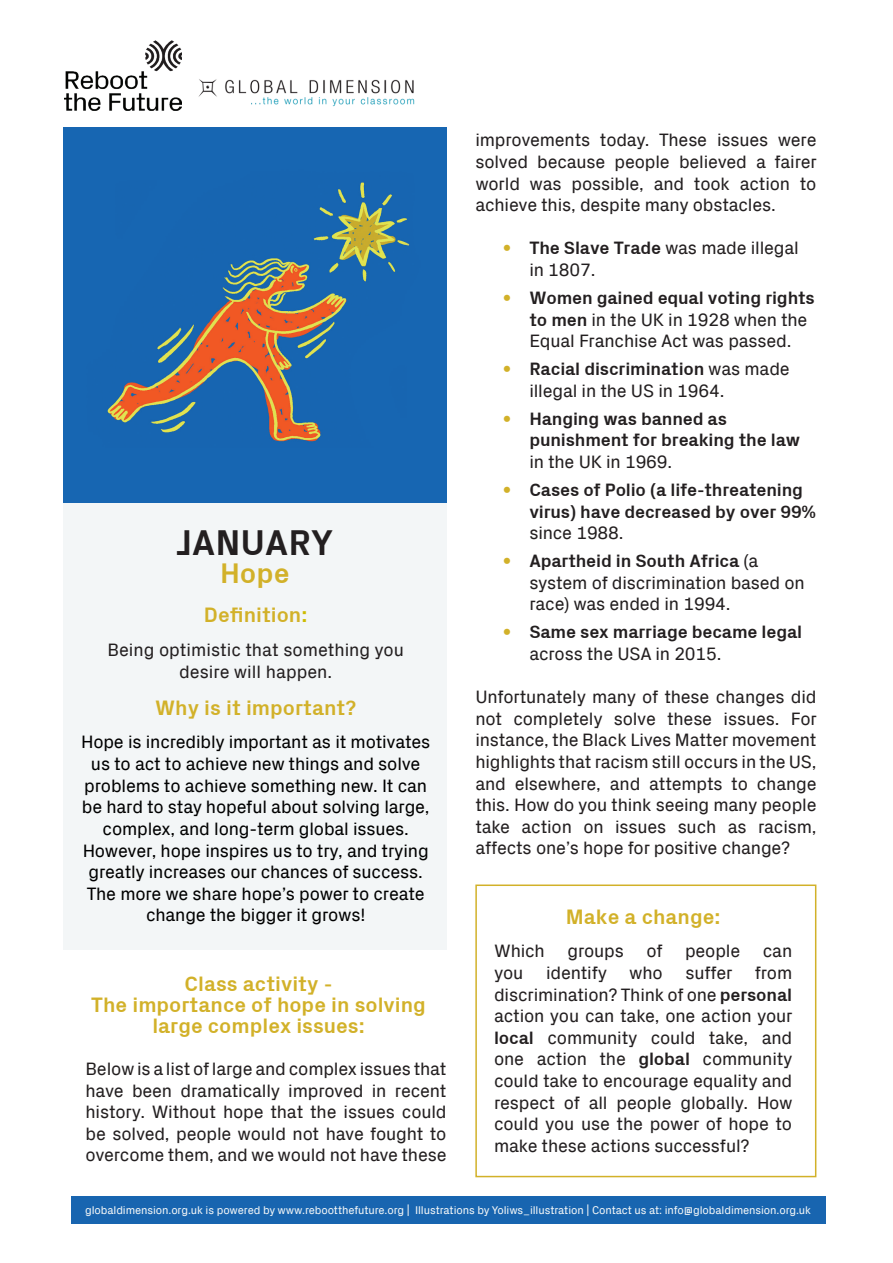
<style>
.page{position:relative;width:893px;height:1263px;background:#fff}
.page>*{position:absolute;margin:0;border:0;box-sizing:border-box;transform-origin:0 0}
.t1{font:700 36px "Px Grotesk";color:#231f20}
.t2{font:700 28.5px "Px Grotesk";color:#d2b129}
.t3{font:700 21px/21px "Px Grotesk";color:#d2b129;text-align:center}
.t4{font:18px/21.6px "Px Grotesk";letter-spacing:-.01em;color:#231f20;text-align:justify}
.t5{font:18px/21.6px "Px Grotesk";letter-spacing:-.01em;color:#000;text-align:center}
.t6{font:700 18px/21.6px "Px Grotesk";letter-spacing:-.01em;color:#231f20}
.t7{font:11.25px "Px Grotesk";letter-spacing:-.01em;color:#f3f6f7}
.s1{color:#cdbb00}
.s2{font-weight:700;color:#d2b129}
.s3{font-weight:700}
.s4{color:#d2b129}
.s5{font-weight:400}
</style>
<div class="page">
<div style="left:63px;top:128px;width:383px;height:384px;background:#1766b2"></div>
<img style="left:198px;top:79px;width:217px;height:27px">
<div style="left:63px;top:504px;width:383px;height:446px;background:#f3f6f7"></div>
<div style="left:475px;top:884px;width:341px;height:293px;border:2px solid #d2b129"></div>
<div style="left:70px;top:1197px;width:755px;height:27px;background:#1865b0"></div>
<img style="left:64px;top:41px;width:117px;height:69px">
<img style="left:107px;top:182px;width:303px;height:260px">
<p class="t1" style="left:176px;top:521px;width:158px">JANUARY</p>
<p class="t2" style="left:220px;top:556px;width:71px">Hope</p>
<p class="t3" style="left:204px;top:604px;width:105px">Definition<span class="s1">:</span></p>
<p class="t4" style="left:107px;top:638px;width:298px;text-align:center">Being optimistic that something you desire will happen.</p>
<p class="t3" style="left:155px;top:696px;width:203px">Why is it important?</p>
<p class="t5" style="left:81px;top:730px;width:351px">Hope is incredibly important as it motivates us to act to achieve new things and solve problems to achieve something new. It can be hard to stay hopeful about solving large, complex, and long-term global issues.<br>However, hope inspires us to try, and trying greatly increases our chances of success.<br>The more we share hope’s power to create change the bigger it grows!</p>
<p class="t3" style="left:91px;top:972px;width:336px">Class activity -<br>The importance of hope in solving large complex issues:</p>
<p class="t4" style="left:86px;top:1057px;width:363px">Below is a list of large and complex issues that have been dramatically improved in recent history. Without hope that the issues could be solved, people would not have fought to overcome them, and we would not have these</p>
<p class="t4" style="left:475px;top:128px;width:343px">improvements today. These issues were solved because people believed a fairer world was possible, and took action to achieve this, despite many obstacles.</p>
<p class="t4" style="left:529px;top:236px;width:271px;text-indent:-27px"><span class="s2">•</span> <span class="s3">The Slave Trade</span> was made illegal in 1807.</p>
<p class="t4" style="left:529px;top:286px;width:287px;text-align:left;text-indent:-27px"><span class="s2">•</span> <span class="s3">Women gained equal voting rights to men</span> in the UK in 1928 when the<br>Equal Franchise Act was passed.</p>
<p class="t4" style="left:529px;top:357px;width:262px;text-indent:-27px"><span class="s2">•</span> <span class="s3">Racial discrimination</span> was made illegal in the US in 1964.</p>
<p class="t6" style="left:529px;top:407px;width:272px;text-indent:-27px"><span class="s4">•</span> Hanging was banned as punishment for breaking the law <span class="s5">in the UK in 1969.</span></p>
<p class="t6" style="left:529px;top:478px;width:288px;text-indent:-27px"><span class="s4">•</span> Cases of Polio (a life-threatening virus) have decreased by over 99% <span class="s5">since 1988.</span></p>
<p class="t4" style="left:529px;top:549px;width:277px;text-align:left;text-indent:-27px"><span class="s2">•</span> <span class="s3">Apartheid in South Africa</span> (a system of discrimination based on race) was ended in 1994.</p>
<p class="t6" style="left:529px;top:621px;width:274px;text-indent:-27px"><span class="s4">•</span> Same sex marriage became legal <span class="s5">across the USA in 2015.</span></p>
<p class="t4" style="left:475px;top:685px;width:343px">Unfortunately many of these changes did not completely solve these issues. For instance, the Black Lives Matter movement highlights that racism still occurs in the US, and elsewhere, and attempts to change this. How do you think seeing many people take action on issues such as racism, affects one’s hope for positive change?</p>
<p class="t3" style="left:566px;top:905px;width:156px">Make a change:</p>
<p class="t4" style="left:494px;top:939px;width:52px">Which</p>
<p class="t4" style="left:567px;top:939px;width:58px">groups</p>
<p class="t4" style="left:646px;top:939px;width:95px">of people</p>
<p class="t4" style="left:763px;top:939px;width:31px">can</p>
<p class="t4" style="left:494px;top:961px;width:31px">you</p>
<p class="t4" style="left:546px;top:961px;width:118px">identify who</p>
<p class="t4" style="left:494px;top:961px;width:300px;text-indent:191px">suffer from discrimination? Think of one <span class="s3">personal </span>action you can take, one action your <span class="s3">local</span> community could take, and one action the <span class="s3">global</span> community could take to encourage equality and respect of all people globally. How could you use the power of hope to make these actions successful?</p>
<p class="t7" style="left:85px;top:1202px;width:727px">globaldimension.org.uk is powered by www.rebootthefuture.org | Illustrations by Yoliws_illustration | Contact us at: info@globaldimension.org.uk</p>
</div>
